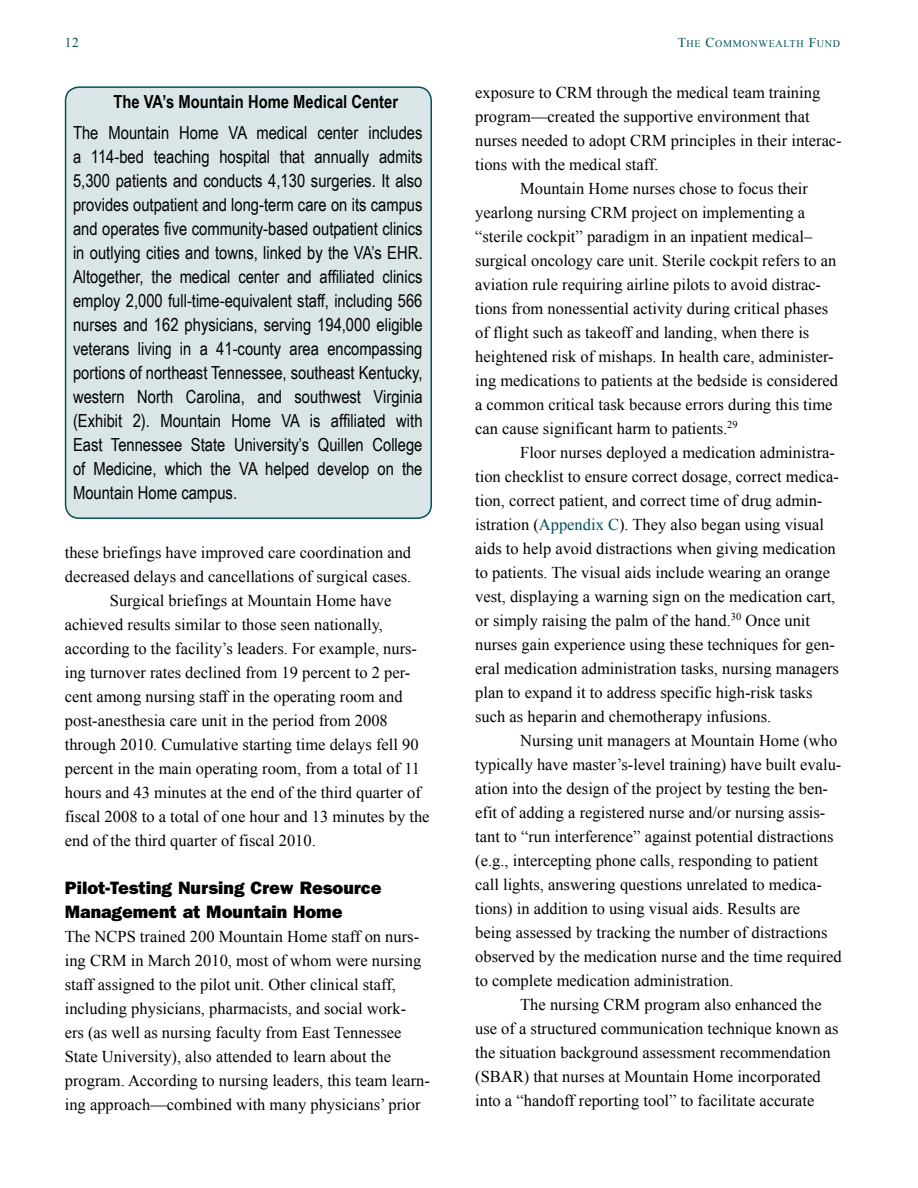
<style>
.page{position:relative;width:918px;height:1188px;background:#fff}
.page>*{position:absolute;margin:0;border:0;box-sizing:border-box;transform-origin:0 0}
.Box_text{font:18px/24px "Arial Narrow";color:#000;text-align:justify}
.Head_B_-_Franklin{font:18px/24px "ITC Franklin Gothic Std Hvy";color:#000}
.Box_text-2{font:700 18px "Arial Narrow";color:#000}
.BT_2_-_Times_IB{font:16.5px/24px "Times New Roman";color:#000}
.BT_-_Times_IB{font:16.5px/24px "Times New Roman";color:#000}
.t1{font:13.5px "Times New Roman";color:#004f5a}
.t2{font:10.2px "Times New Roman";letter-spacing:.065em;color:#004f5a}
.s1{font-size:13.5px}
.s2{color:#004f5a}
</style>
<div class="page">
<div style="left:66px;top:87px;width:365px;height:431px;background:#d9e5e6;border-radius:14px"></div>
<div style="left:65px;top:86px;width:367px;height:433px;border:2px solid #004f5a;border-radius:14px"></div>
<p class="t1" style="left:65px;top:34px;width:16px">12</p>
<p class="t2" style="left:678px;top:37px;width:163px"><span class="s1">T</span>HE <span class="s1">C</span> OMMONWEALTH <span class="s1">F</span>UND</p>
<p class="BT_-_Times_IB" style="left:475px;top:80px;width:368px">exposure to CRM through the medical team training program—created the supportive environment that nurses needed to adopt CRM principles in their interac&shy;tions with the medical staff.</p>
<p class="BT_2_-_Times_IB" style="left:475px;top:176px;width:364px;text-indent:45px">Mountain Home nurses chose to focus their yearlong nursing CRM project on implementing a “sterile cockpit” paradigm in an inpatient medical– surgical oncology care unit. Sterile cockpit refers to an aviation rule requiring airline pilots to avoid distrac&shy;tions from nonessential activity during critical phases of flight such as takeoff and landing, when there is heightened risk of mishaps. In health care, administer&shy;ing medications to patients at the bedside is considered a common critical task because errors during this time can cause significant harm to patients.<sup>29</sup></p>
<p class="BT_2_-_Times_IB" style="left:475px;top:440px;width:365px;text-indent:45px">Floor nurses deployed a medication administra&shy;tion checklist to ensure correct dosage, correct medica&shy;tion, correct patient, and correct time of drug admin&shy;istration (<span class="s2">Appendix C</span>). They also began using visual aids to help avoid distractions when giving medication to patients. The visual aids include wearing an orange vest, displaying a warning sign on the medication cart, or simply raising the palm of the hand.<sup>30</sup> Once unit nurses gain experience using these techniques for gen&shy;eral medication administration tasks, nursing managers plan to expand it to address specific high-risk tasks such as heparin and chemotherapy infusions.</p>
<p class="BT_2_-_Times_IB" style="left:475px;top:728px;width:368px;text-indent:45px">Nursing unit managers at Mountain Home (who typically have master’s-level training) have built evalu&shy;ation into the design of the project by testing the ben&shy;efit of adding a registered nurse and/or nursing assis&shy;tant to “run interference” against potential distractions (e.g., intercepting phone calls, responding to patient call lights, answering questions unrelated to medica&shy;tions) in addition to using visual aids. Results are<br>being assessed by tracking the number of distractions observed by the medication nurse and the time required to complete medication administration.</p>
<p class="BT_2_-_Times_IB" style="left:475px;top:992px;width:365px;text-indent:45px">The nursing CRM program also enhanced the use of a structured communication technique known as the situation background assessment recommendation (SBAR) that nurses at Mountain Home incorporated into a “handoff reporting tool” to facilitate accurate</p>
<p class="Box_text-2" style="left:114px;top:88px;width:286px">The VA’s Mountain Home Medical Center</p>
<p class="Box_text" style="left:73px;top:119px;width:351px">The Mountain Home VA medical center includes a 114-bed teaching hospital that annually admits 5,300 patients and conducts 4,130 surgeries. It also provides outpatient and long-term care on its campus and operates five community-based outpatient clinics in outlying cities and towns, linked by the VA’s EHR.<br>Altogether, the medical center and affiliated clinics employ 2,000 full-time-equivalent staff, including 566 nurses and 162 physicians, serving 194,000 eligible veterans living in a 41-county area encompassing portions of northeast Tennessee, southeast Kentucky, western North Carolina, and southwest Virginia (Exhibit 2). Mountain Home VA is affiliated with East Tennessee State University’s Quillen College of Medicine, which the VA helped develop on the Mountain Home campus.</p>
<p class="BT_2_-_Times_IB" style="left:65px;top:541px;width:348px">these briefings have improved care coordination and decreased delays and cancellations of surgical cases.</p>
<p class="BT_2_-_Times_IB" style="left:65px;top:589px;width:366px;text-indent:45px">Surgical briefings at Mountain Home have achieved results similar to those seen nationally, according to the facility’s leaders. For example, nurs&shy;ing turnover rates declined from 19 percent to 2 per&shy;cent among nursing staff in the operating room and post-anesthesia care unit in the period from 2008 through 2010. Cumulative starting time delays fell 90 percent in the main operating room, from a total of 11 hours and 43 minutes at the end of the third quarter of fiscal 2008 to a total of one hour and 13 minutes by the end of the third quarter of fiscal 2010.</p>
<p class="Head_B_-_Franklin" style="left:65px;top:876px;width:318px">Pilot-Testing Nursing Crew Resource<br>Management at Mountain Home</p>
<p class="BT_-_Times_IB" style="left:65px;top:924px;width:367px">The NCPS trained 200 Mountain Home staff on nurs&shy;ing CRM in March 2010, most of whom were nursing staff assigned to the pilot unit. Other clinical staff, including physicians, pharmacists, and social work-<br>ers (as well as nursing faculty from East Tennessee State University), also attended to learn about the program. According to nursing leaders, this team learn&shy;ing approach—combined with many physicians’ prior</p>
</div>
